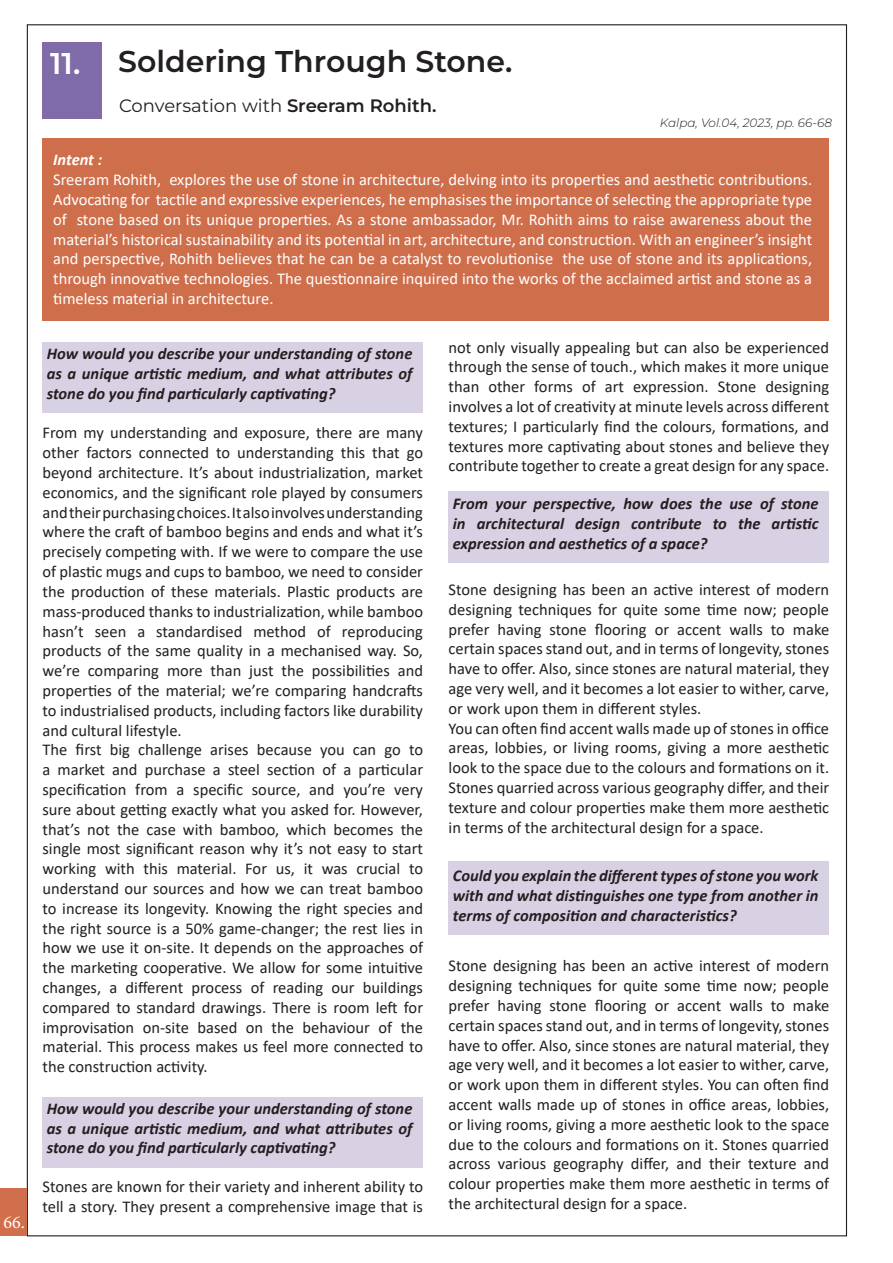
<style>
.page{position:relative;width:893px;height:1263px;background:#fff}
.page>*{position:absolute;margin:0;border:0;box-sizing:border-box;transform-origin:0 0}
.t1{font:600 30px "Montserrat";color:#231f20}
.t2{font:600 30px "Montserrat";color:#fff}
.t3{font:18px "Montserrat";color:#231f20}
.t4{font:18px "Minion Pro";color:#fff}
.t5{font:16.5px/19.8px "Calibri";color:#231f20;text-align:justify}
.t6{font:16.5px/19.8px "Calibri";color:#fff;text-align:justify}
.t7{font:italic 700 16.5px/19.8px "Calibri";color:#231f20;text-align:justify}
.t8{font:italic 700 16.5px "Calibri";letter-spacing:-.01em;color:#fff}
.t9{font:italic 300 12px "Montserrat";color:#231f20}
.s1{font-weight:600}
</style>
<div class="page">
<div style="left:0;top:1188px;width:27px;height:48px;background:#d16f4c"></div>
<div style="left:43px;top:43px;width:59px;height:76px;background:#806ba9"></div>
<div style="left:43px;top:138px;width:786px;height:183px;background:#cf6e4b"></div>
<div style="left:43px;top:342px;width:380px;height:70px;background:#d8d1e4"></div>
<div style="left:449px;top:491px;width:380px;height:72px;background:#d8d1e4"></div>
<div style="left:43px;top:1097px;width:380px;height:70px;background:#d8d1e4"></div>
<div style="left:449px;top:861px;width:380px;height:74px;background:#d8d1e4"></div>
<p class="t4" style="left:3px;top:1210px;width:23px">66.</p>
<p class="t2" style="left:50px;top:42px;width:32px">11.</p>
<p class="t1" style="left:118px;top:40px;width:396px">Soldering Through Stone.</p>
<p class="t3" style="left:119px;top:93px;width:319px">Conversation with <span class="s1">Sreeram Rohith.</span></p>
<p class="t9" style="left:660px;top:114px;width:173px">Kalpa, Vol.04, 2023, pp. 66-68</p>
<p class="t8" style="left:53px;top:148px;width:51px">Intent :</p>
<p class="t6" style="left:53px;top:169px;width:760px">Sreeram Rohith, explores the use of stone in architecture, delving into its properties and aesthetic contributions.<br>Advocating for tactile and expressive experiences, he emphasises the importance of selecting the appropriate type of stone based on its unique properties. As a stone ambassador, Mr. Rohith aims to raise awareness about the material’s historical sustainability and its potential in art, architecture, and construction. With an engineer’s insight and perspective, Rohith believes that he can be a catalyst to revolutionise the use of stone and its applications, through innovative technologies. The questionnaire inquired into the works of the acclaimed artist and stone as a timeless material in architecture.</p>
<p class="t7" style="left:47px;top:343px;width:367px">How would you describe your understanding of stone as a unique artistic medium, and what attributes of stone do you find particularly captivating?</p>
<p class="t5" style="left:43px;top:423px;width:382px">From my understanding and exposure, there are many other factors connected to understanding this that go beyond architecture. It’s about industrialization, market economics, and the significant role played by consumers and their purchasing choices. It also involves understanding where the craft of bamboo begins and ends and what it’s precisely competing with. If we were to compare the use of plastic mugs and cups to bamboo, we need to consider the production of these materials. Plastic products are mass-produced thanks to industrialization, while bamboo hasn’t seen a standardised method of reproducing products of the same quality in a mechanised way. So, we’re comparing more than just the possibilities and properties of the material; we’re comparing handcrafts to industrialised products, including factors like durability and cultural lifestyle.</p>
<p class="t5" style="left:43px;top:739px;width:382px">The first big challenge arises because you can go to a market and purchase a steel section of a particular specification from a specific source, and you’re very sure about getting exactly what you asked for. However, that’s not the case with bamboo, which becomes the single most significant reason why it’s not easy to start working with this material. For us, it was crucial to understand our sources and how we can treat bamboo to increase its longevity. Knowing the right species and the right source is a 50% game-changer; the rest lies in how we use it on-site. It depends on the approaches of the marketing cooperative. We allow for some intuitive changes, a different process of reading our buildings compared to standard drawings. There is room left for improvisation on-site based on the behaviour of the material. This process makes us feel more connected to the construction activity.</p>
<p class="t7" style="left:47px;top:1098px;width:367px">How would you describe your understanding of stone as a unique artistic medium, and what attributes of stone do you find particularly captivating?</p>
<p class="t5" style="left:43px;top:1177px;width:382px">Stones are known for their variety and inherent ability to tell a story. They present a comprehensive image that is</p>
<p class="t5" style="left:449px;top:337px;width:382px">not only visually appealing but can also be experienced through the sense of touch., which makes it more unique than other forms of art expression. Stone designing involves a lot of creativity at minute levels across different textures; I particularly find the colours, formations, and textures more captivating about stones and believe they contribute together to create a great design for any space.</p>
<p class="t7" style="left:453px;top:493px;width:367px">From your perspective, how does the use of stone in architectural design contribute to the artistic expression and aesthetics of a space?</p>
<p class="t5" style="left:449px;top:579px;width:382px">Stone designing has been an active interest of modern designing techniques for quite some time now; people prefer having stone flooring or accent walls to make certain spaces stand out, and in terms of longevity, stones have to offer. Also, since stones are natural material, they age very well, and it becomes a lot easier to wither, carve, or work upon them in different styles.</p>
<p class="t5" style="left:449px;top:718px;width:382px">You can often find accent walls made up of stones in office areas, lobbies, or living rooms, giving a more aesthetic look to the space due to the colours and formations on it.<br>Stones quarried across various geography differ, and their texture and colour properties make them more aesthetic in terms of the architectural design for a space.</p>
<p class="t7" style="left:453px;top:865px;width:367px">Could you explain the different types of stone you work with and what distinguishes one type from another in terms of composition and characteristics?</p>
<p class="t5" style="left:449px;top:955px;width:382px">Stone designing has been an active interest of modern designing techniques for quite some time now; people prefer having stone flooring or accent walls to make certain spaces stand out, and in terms of longevity, stones have to offer. Also, since stones are natural material, they age very well, and it becomes a lot easier to wither, carve, or work upon them in different styles. You can often find accent walls made up of stones in office areas, lobbies, or living rooms, giving a more aesthetic look to the space due to the colours and formations on it. Stones quarried across various geography differ, and their texture and colour properties make them more aesthetic in terms of the architectural design for a space.</p>
</div>
